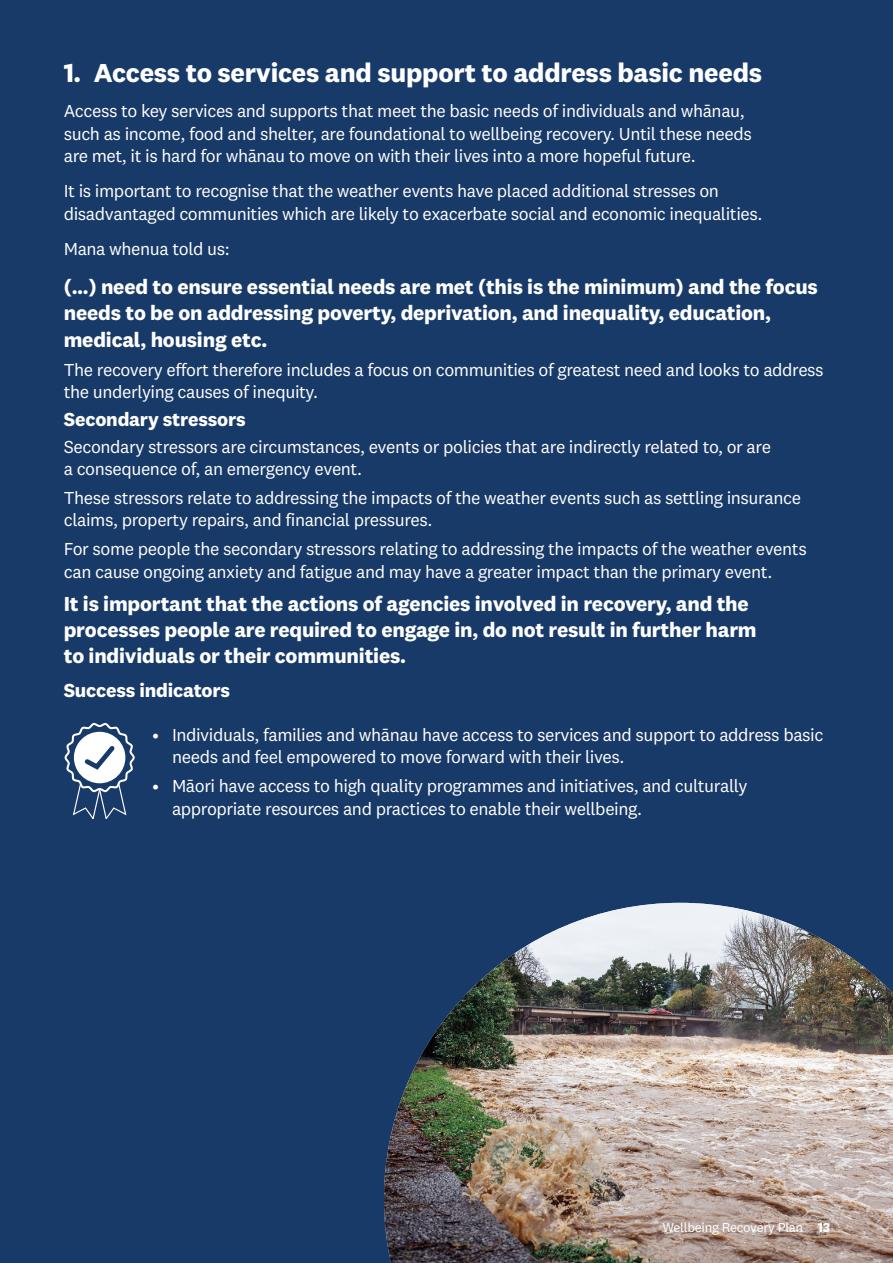
<style>
.page{position:relative;width:893px;height:1263px;background:#183a68}
.page>*{position:absolute;margin:0;border:0;box-sizing:border-box;transform-origin:0 0}
.FOCUS_AREAS_HEADINGS1{font:700 27px "National 2";letter-spacing:-.01em;color:#fff}
.callouts{font:700 21px/26.2px "National 2";letter-spacing:-.01em;color:#fff}
.h3_white{font:700 19.5px "National 2";letter-spacing:-.01em;color:#fff}
.Body_Text{font:18px/22.5px "National 2";letter-spacing:-.025em;color:#fff}
.TOC1{font:18px/22.5px "National 2";letter-spacing:-.025em;color:#fff}
.body_bullets_WHITE_AND_WHITE_TEXT{font:18px/22.5px "National 2";letter-spacing:-.025em;color:#fff}
.t1{font:13.5px "National 2";letter-spacing:-.025em;color:#fff}
.s1{font-weight:700}
</style>
<div class="page">
<svg style="left:64px;top:723px;width:71px;height:96px"></svg>
<img style="left:384px;top:903px;width:509px;height:360px">
<h1 class="FOCUS_AREAS_HEADINGS1" style="left:64px;top:56px;width:700px">1. Access to services and support to address basic needs</h1>
<p class="TOC1" style="left:64px;top:100px;width:689px">Access to key services and supports that meet the basic needs of individuals and whānau, such as income, food and shelter, are foundational to wellbeing recovery. Until these needs are met, it is hard for whānau to move on with their lives into a more hopeful future.</p>
<p class="TOC1" style="left:64px;top:180px;width:700px">It is important to recognise that the weather events have placed additional stresses on disadvantaged communities which are likely to exacerbate social and economic inequalities.</p>
<p class="TOC1" style="left:64px;top:238px;width:168px">Mana whenua told us:</p>
<p class="callouts" style="left:64px;top:274px;width:756px">(…) need to ensure essential needs are met (this is the minimum) and the focus needs to be on addressing poverty, deprivation, and inequality, education, medical, housing etc.</p>
<p class="Body_Text" style="left:64px;top:358px;width:761px">The recovery effort therefore includes a focus on communities of greatest need and looks to address the underlying causes of inequity.</p>
<h2 class="h3_white" style="left:64px;top:407px;width:183px">Secondary stressors</h2>
<p class="Body_Text" style="left:64px;top:435px;width:709px">Secondary stressors are circumstances, events or policies that are indirectly related to, or are a consequence of, an emergency event.</p>
<p class="Body_Text" style="left:64px;top:486px;width:739px">These stressors relate to addressing the impacts of the weather events such as settling insurance claims, property repairs, and financial pressures.</p>
<p class="Body_Text" style="left:64px;top:538px;width:744px">For some people the secondary stressors relating to addressing the impacts of the weather events can cause ongoing anxiety and fatigue and may have a greater impact than the primary event.</p>
<p class="callouts" style="left:64px;top:590px;width:694px">It is important that the actions of agencies involved in recovery, and the processes people are required to engage in, do not result in further harm to individuals or their communities.</p>
<h2 class="h3_white" style="left:64px;top:678px;width:168px">Success indicators</h2>
<p class="body_bullets_WHITE_AND_WHITE_TEXT" style="left:172px;top:723px;width:653px;text-indent:-20px">• Individuals, families and whānau have access to services and support to address basic needs and feel empowered to move forward with their lives.</p>
<p class="body_bullets_WHITE_AND_WHITE_TEXT" style="left:172px;top:775px;width:577px;text-indent:-20px">• Māori have access to high quality programmes and initiatives, and culturally appropriate resources and practices to enable their wellbeing.</p>
<p class="t1" style="left:662px;top:1219px;width:169px">Wellbeing Recovery Plan <span class="s1">13</span></p>
</div>
